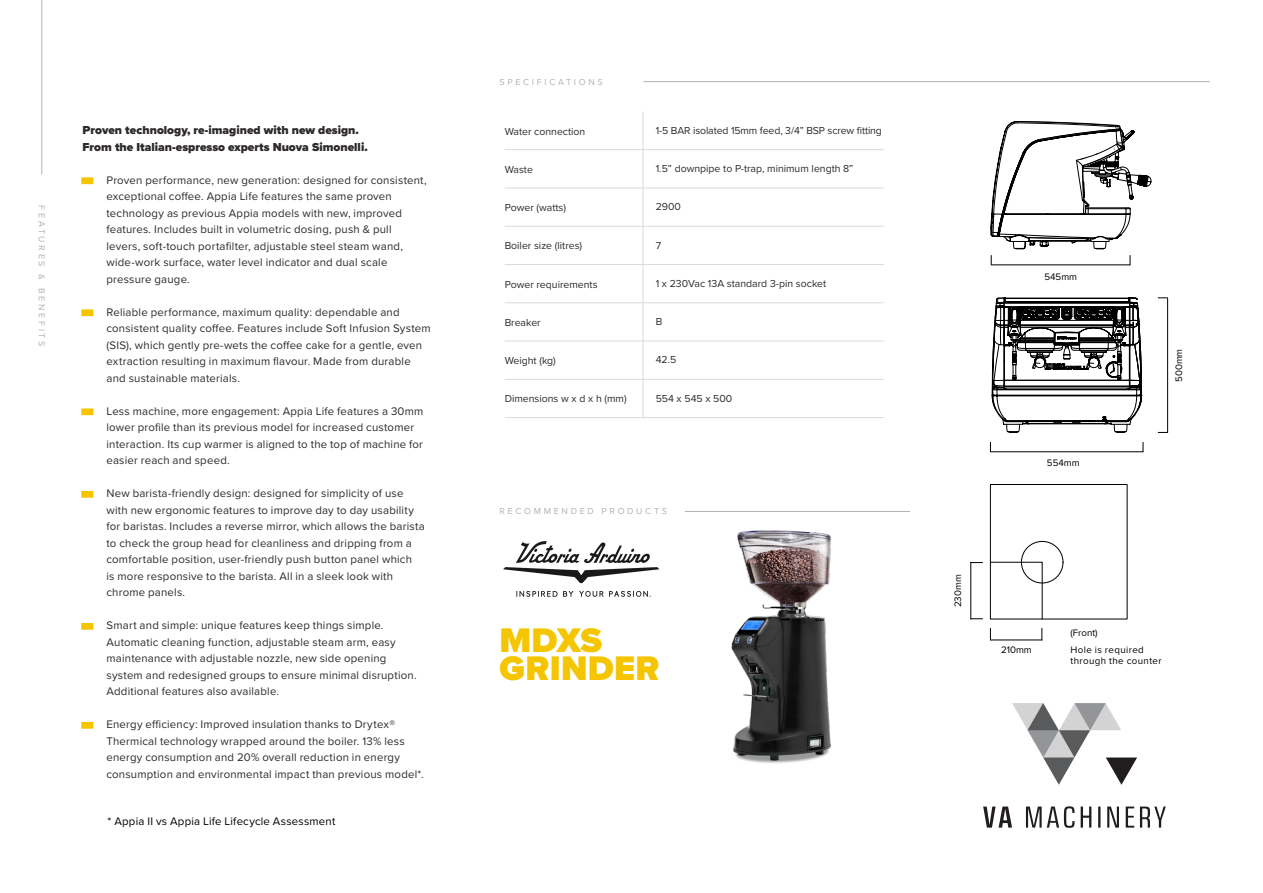
<style>
.page{position:relative;width:1263px;height:893px;background:#fff}
.page>*{position:absolute;margin:0;border:0;box-sizing:border-box;transform-origin:0 0}
.t1{font:900 35.4px "Proxima Nova";letter-spacing:.01em;color:#f4c500}
.t2{font:900 12px/16.5px "Proxima Nova";color:#2e2a2a}
.t3{font:11.4px/16.5px "Proxima Nova";letter-spacing:.02em;color:#2e2a2a}
.t4{font:11.4px "Proxima Nova";letter-spacing:.02em;color:#000}
.t5{font:10.5px "Proxima Nova";color:#2e2a2a}
.t6{font:9.75px/11.1px "Proxima Nova";letter-spacing:.03em;color:#000}
.t7{font:9px "Proxima Nova";letter-spacing:.3em;color:#b3b2b2}
.s1{color:#f4c500}
</style>
<div class="page">
<svg style="left:990px;top:121px;width:161px;height:128px"></svg>
<svg style="left:992px;top:298px;width:151px;height:135px"></svg>
<div style="left:990px;top:484px;width:137px;height:135px;border:1px solid #000"></div>
<div style="left:1021px;top:541px;width:42px;height:42px;border:1px solid #000;border-radius:50%"></div>
<svg style="left:990px;top:562px;width:53px;height:58px"></svg>
<img style="left:731px;top:530px;width:100px;height:233px">
<hr style="left:643px;top:111px;width:1px;height:38px;background:#dadada">
<hr style="left:643px;top:150px;width:1px;height:38px;background:#dadada">
<hr style="left:643px;top:188px;width:1px;height:38px;background:#dadada">
<hr style="left:643px;top:226px;width:1px;height:38px;background:#dadada">
<hr style="left:643px;top:265px;width:1px;height:38px;background:#dadada">
<hr style="left:643px;top:303px;width:1px;height:38px;background:#dadada">
<hr style="left:643px;top:341px;width:1px;height:38px;background:#dadada">
<hr style="left:643px;top:379px;width:1px;height:38px;background:#dadada">
<hr style="left:505px;top:149px;width:138px;height:1px;background:#dadada">
<hr style="left:643px;top:149px;width:241px;height:1px;background:#dadada">
<hr style="left:505px;top:188px;width:138px;height:1px;background:#dadada">
<hr style="left:643px;top:188px;width:241px;height:1px;background:#dadada">
<hr style="left:505px;top:226px;width:138px;height:1px;background:#dadada">
<hr style="left:643px;top:226px;width:241px;height:1px;background:#dadada">
<hr style="left:505px;top:264px;width:138px;height:1px;background:#dadada">
<hr style="left:643px;top:264px;width:241px;height:1px;background:#dadada">
<hr style="left:505px;top:302px;width:138px;height:1px;background:#dadada">
<hr style="left:643px;top:302px;width:241px;height:1px;background:#dadada">
<hr style="left:505px;top:341px;width:138px;height:1px;background:#dadada">
<hr style="left:643px;top:341px;width:241px;height:1px;background:#dadada">
<hr style="left:505px;top:379px;width:138px;height:1px;background:#dadada">
<hr style="left:643px;top:379px;width:241px;height:1px;background:#dadada">
<hr style="left:505px;top:417px;width:138px;height:1px;background:#dadada">
<hr style="left:643px;top:417px;width:241px;height:1px;background:#dadada">
<hr style="left:42px;top:0;width:1px;height:174px;background:#b3b2b2">
<hr style="left:643px;top:81px;width:567px;height:1px;background:#b3b2b2">
<hr style="left:685px;top:511px;width:225px;height:1px;background:#b3b2b2">
<hr style="left:990px;top:640px;width:52px;height:1px;background:#000">
<hr style="left:970px;top:562px;width:1px;height:57px;background:#000">
<hr style="left:990px;top:451px;width:153px;height:1px;background:#000">
<hr style="left:991px;top:265px;width:139px;height:1px;background:#000">
<hr style="left:1167px;top:298px;width:1px;height:135px;background:#000">
<svg style="left:970px;top:618px;width:13px;height:1px"></svg>
<svg style="left:970px;top:562px;width:13px;height:1px"></svg>
<svg style="left:990px;top:628px;width:1px;height:12px"></svg>
<svg style="left:1041px;top:628px;width:1px;height:12px"></svg>
<img style="left:503px;top:541px;width:157px;height:56px">
<img style="left:983px;top:703px;width:183px;height:125px">
<p class="t7" style="left:49px;top:205px;width:143px;rotate:90deg">FEATURES &amp; BENEFITS</p>
<p class="t2" style="left:82px;top:122px;width:287px">Proven technology, re-imagined with new design.<br>From the Italian-espresso experts Nuova Simonelli.</p>
<p class="t3" style="left:106px;top:171px;width:322px;text-indent:-23px"><span class="s1">–</span> Proven performance, new generation: designed for consistent, exceptional coffee. Appia Life features the same proven technology as previous Appia models with new, improved features. Includes built in volumetric dosing, push &amp; pull levers, soft-touch portafilter, adjustable steel steam wand, wide-work surface, water level indicator and dual scale pressure gauge.</p>
<p class="t3" style="left:106px;top:303px;width:326px;text-indent:-23px"><span class="s1">–</span> Reliable performance, maximum quality: dependable and consistent quality coffee. Features include Soft Infusion System (SIS), which gently pre-wets the coffee cake for a gentle, even extraction resulting in maximum flavour. Made from durable and sustainable materials.</p>
<p class="t3" style="left:106px;top:402px;width:318px;text-indent:-23px"><span class="s1">–</span> Less machine, more engagement: Appia Life features a 30mm lower profile than its previous model for increased customer interaction. Its cup warmer is aligned to the top of machine for easier reach and speed.</p>
<p class="t3" style="left:106px;top:484px;width:320px;text-indent:-23px"><span class="s1">–</span> New barista-friendly design: designed for simplicity of use with new ergonomic features to improve day to day usability for baristas. Includes a reverse mirror, which allows the barista to check the group head for cleanliness and dripping from a comfortable position, user-friendly push button panel which<br>is more responsive to the barista. All in a sleek look with chrome panels.</p>
<p class="t3" style="left:106px;top:616px;width:312px;text-indent:-23px"><span class="s1">–</span> Smart and simple: unique features keep things simple.<br>Automatic cleaning function, adjustable steam arm, easy maintenance with adjustable nozzle, new side opening system and redesigned groups to ensure minimal disruption.<br>Additional features also available.</p>
<p class="t3" style="left:106px;top:715px;width:319px;text-indent:-23px"><span class="s1">–</span> Energy efficiency: Improved insulation thanks to Drytex® Thermical technology wrapped around the boiler. 13% less energy consumption and 20% overall reduction in energy consumption and environmental impact than previous model*.</p>
<p class="t4" style="left:108px;top:812px;width:229px">* Appia II vs Appia Life Lifecycle Assessment</p>
<p class="t7" style="left:499px;top:75px;width:105px">SPECIFICATIONS</p>
<p class="t5" style="left:505px;top:123px;width:82px">Water connection</p>
<p class="t5" style="left:656px;top:123px;width:228px">1-5 BAR isolated 15mm feed, 3/4” BSP screw fitting</p>
<p class="t5" style="left:505px;top:161px;width:30px">Waste</p>
<p class="t5" style="left:656px;top:161px;width:199px">1.5” downpipe to P-trap, minimum length 8”</p>
<p class="t5" style="left:505px;top:200px;width:63px">Power (watts)</p>
<p class="t5" style="left:656px;top:199px;width:27px">2900</p>
<p class="t5" style="left:505px;top:238px;width:79px">Boiler size (litres)</p>
<p class="t5" style="left:656px;top:237px;width:7px">7</p>
<p class="t5" style="left:505px;top:276px;width:94px">Power requirements</p>
<p class="t5" style="left:656px;top:276px;width:172px">1 x 230Vac 13A standard 3-pin socket</p>
<p class="t5" style="left:505px;top:314px;width:38px">Breaker</p>
<p class="t5" style="left:656px;top:314px;width:8px">B</p>
<p class="t5" style="left:505px;top:353px;width:53px">Weight (kg)</p>
<p class="t5" style="left:656px;top:352px;width:22px">42.5</p>
<p class="t5" style="left:505px;top:391px;width:123px">Dimensions w x d x h (mm)</p>
<p class="t5" style="left:656px;top:390px;width:78px">554 x 545 x 500</p>
<p class="t7" style="left:499px;top:505px;width:169px">RECOMMENDED PRODUCTS</p>
<h1 class="t1" style="left:499px;top:613px;width:104px">MDXS</h1>
<h1 class="t1" style="left:499px;top:642px;width:162px">GRINDER</h1>
<p class="t6" style="left:1044px;top:270px;width:34px">545mm</p>
<p class="t6" style="left:1047px;top:457px;width:34px">554mm</p>
<p class="t6" style="left:1173px;top:382px;width:35px;rotate:-90deg">500mm</p>
<p class="t6" style="left:952px;top:607px;width:34px;rotate:-90deg">230mm</p>
<p class="t6" style="left:1001px;top:643px;width:32px">210mm</p>
<p class="t6" style="left:1070px;top:626px;width:29px">(Front)</p>
<p class="t6" style="left:1070px;top:643px;width:93px">Hole is required through the counter</p>
</div>
